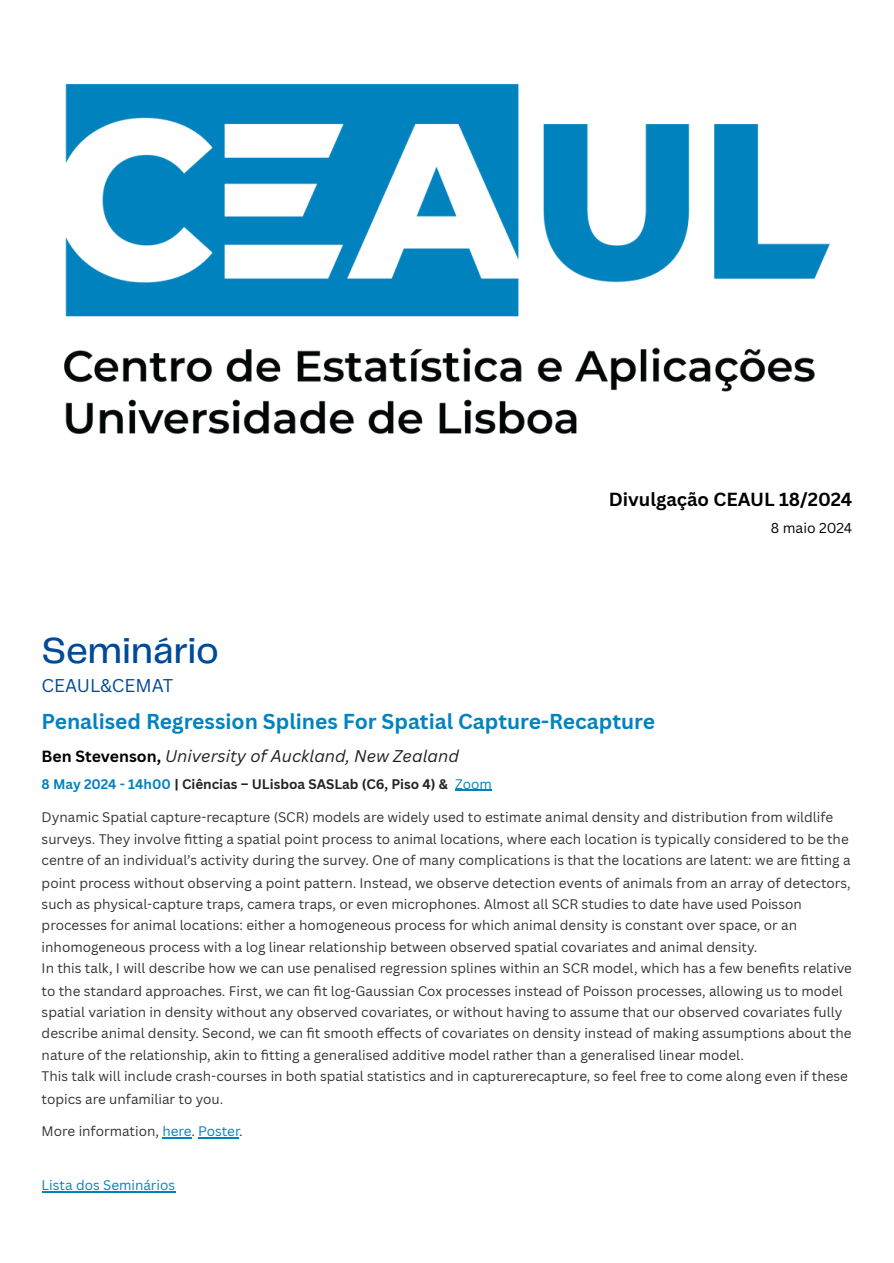
<style>
.page{position:relative;width:894px;height:1263px;background:#fff}
.page>*{position:absolute;margin:0;border:0;box-sizing:border-box;transform-origin:0 0}
.t1{font:500 37.5px "Telegraf";letter-spacing:-.01em;color:#004a98}
.t2{font:700 21px "Canva Sans";color:#0083bf}
.t3{font:700 18.45px "Canva Sans";color:#000}
.t4{font:18px "Canva Sans";color:#004a98}
.t5{font:italic 16.5px "Canva Sans";color:#212121}
.t6{font:13.95px "Canva Sans";color:#000}
.t7{font:13.5px/21.6px "Canva Sans";color:#333}
.t8{font:700 13.5px "Canva Sans";color:#232323}
.t9{font:13.5px "Canva Sans";color:#0082be}
.s1{font-weight:700;font-style:normal;font-size:15.75px;color:#000}
.s2{color:#0082be}
.s3{font-weight:400;color:#0082be}
</style>
<div class="page">
<hr style="left:455px;top:790px;width:37px;height:1px;background:#0082be">
<hr style="left:162px;top:1137px;width:29px;height:2px;background:#0082be">
<hr style="left:198px;top:1137px;width:41px;height:2px;background:#0082be">
<hr style="left:42px;top:1191px;width:133px;height:2px;background:#0082be">
<img style="left:64px;top:84px;width:766px;height:350px">
<h3 class="t3" style="left:608px;top:487px;width:245px">Divulgação CEAUL 18/2024</h3>
<p class="t6" style="left:770px;top:518px;width:83px">8 maio 2024</p>
<h1 class="t1" style="left:42px;top:634px;width:179px">Seminário</h1>
<p class="t4" style="left:42px;top:673px;width:133px">CEAUL&amp;CEMAT</p>
<p class="t2" style="left:42px;top:707px;width:614px">Penalised Regression Splines For Spatial Capture-Recapture</p>
<p class="t5" style="left:42px;top:744px;width:419px"><span class="s1">Ben Stevenson,</span> University of Auckland, New Zealand</p>
<p class="t8" style="left:42px;top:774px;width:451px"><span class="s2">8 May 2024 - 14h00</span> | Ciências – ULisboa SASLab (C6, Piso 4) &amp; <span class="s3">Zoom</span></p>
<p class="t7" style="left:42px;top:806px;width:811px">Dynamic Spatial capture-recapture (SCR) models are widely used to estimate animal density and distribution from wildlife surveys. They involve fitting a spatial point process to animal locations, where each location is typically considered to be the centre of an individual’s activity during the survey. One of many complications is that the locations are latent: we are fitting a point process without observing a point pattern. Instead, we observe detection events of animals from an array of detectors, such as physical-capture traps, camera traps, or even microphones. Almost all SCR studies to date have used Poisson processes for animal locations: either a homogeneous process for which animal density is constant over space, or an inhomogeneous process with a log linear relationship between observed spatial covariates and animal density.<br>In this talk, I will describe how we can use penalised regression splines within an SCR model, which has a few benefits relative to the standard approaches. First, we can fit log-Gaussian Cox processes instead of Poisson processes, allowing us to model spatial variation in density without any observed covariates, or without having to assume that our observed covariates fully describe animal density. Second, we can fit smooth effects of covariates on density instead of making assumptions about the nature of the relationship, akin to fitting a generalised additive model rather than a generalised linear model.<br>This talk will include crash-courses in both spatial statistics and in capturerecapture, so feel free to come along even if these topics are unfamiliar to you.</p>
<p class="t7" style="left:42px;top:1120px;width:202px">More information, <span class="s2">here</span>. <span class="s2">Poster</span>.</p>
<p class="t9" style="left:42px;top:1176px;width:135px">Lista dos Seminários</p>
</div>
